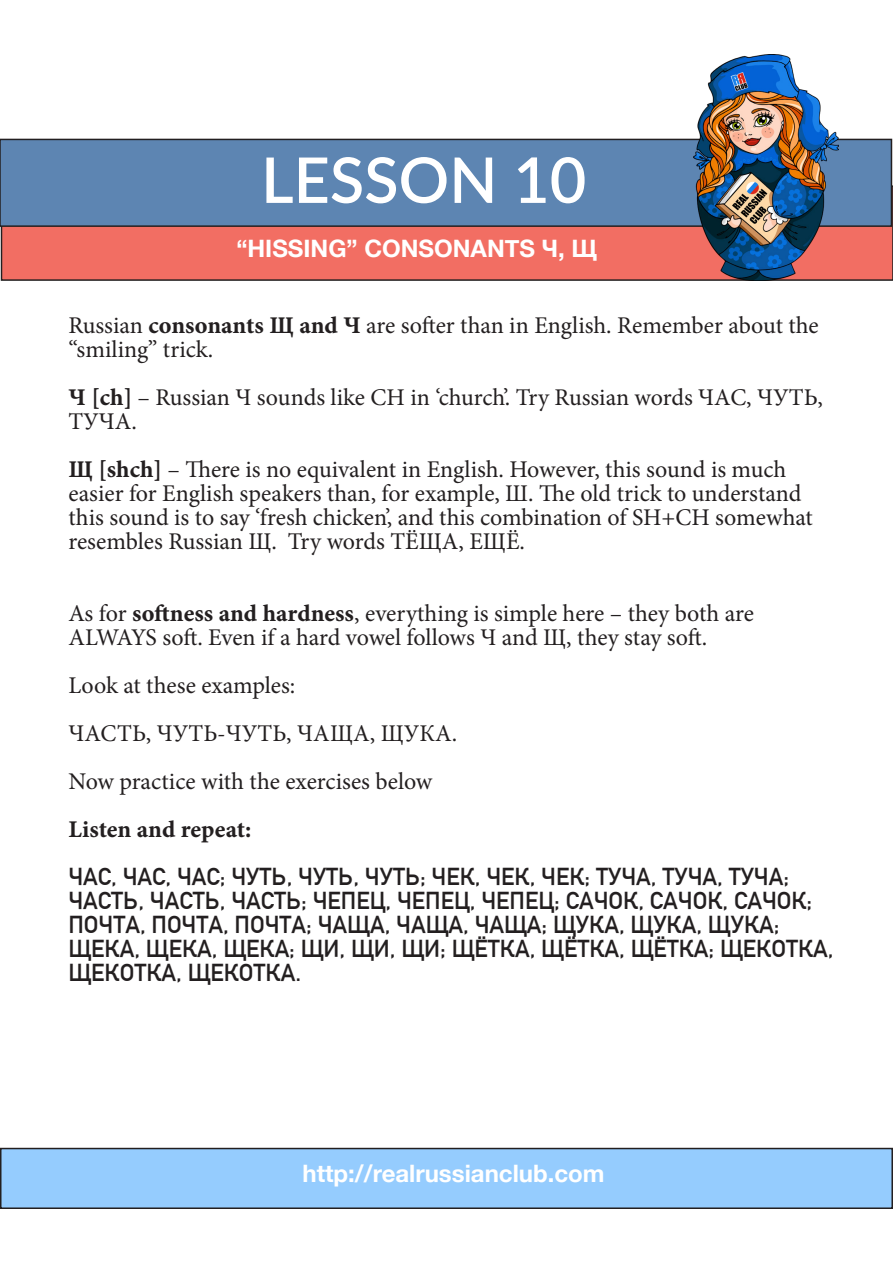
<style>
.page{position:relative;width:893px;height:1263px;background:#fff}
.page>*{position:absolute;margin:0;border:0;box-sizing:border-box;transform-origin:0 0}
.Paragraph_Style_1{font:600 63px "Lato";color:#fff}
.Basic{font:24px/24px "Minion Pro";color:#231f20}
.Exersises_Russian{font:700 24px/24px "DIN Alternate";color:#231f20}
.Subtitle{font:700 24px "Helvetica Neue";color:#fff}
.s1{font-family:"Minion Pro Bold Capt"}
</style>
<div class="page">
<div style="left:1px;top:1148px;width:891px;height:60px;background:#95ccfe"></div>
<div style="left:0;top:1148px;width:893px;height:61px;border:2px solid #231f20"></div>
<div style="left:2px;top:186px;width:891px;height:94px;background:#f26e63"></div>
<div style="left:1px;top:185px;width:892px;height:96px;border:2px solid #231f20"></div>
<div style="left:0;top:139px;width:891px;height:87px;background:#5d85b2"></div>
<div style="left:0;top:139px;width:892px;height:88px;border:2px solid #231f20"></div>
<img style="left:693px;top:54px;width:145px;height:227px">
<p class="Paragraph_Style_1" style="left:261px;top:134px;width:327px">LESSON 10</p>
<p class="Subtitle" style="left:236px;top:229px;width:362px">“HISSING” CONSONANTS Ч, Щ</p>
<p class="Basic" style="left:68px;top:313px;width:752px">Russian <span class="s1">consonants Щ and Ч</span> are softer than in English. Remember about the “smiling” trick.</p>
<p class="Basic" style="left:68px;top:385px;width:756px"><span class="s1">Ч [ch]</span> – Russian Ч sounds like CH in ‘church’. Try Russian words ЧАС, ЧУТЬ,<br>ТУЧА.</p>
<p class="Basic" style="left:68px;top:457px;width:746px"><span class="s1">Щ [shch]</span> – There is no equivalent in English. However, this sound is much easier for English speakers than, for example, Ш. The old trick to understand this sound is to say ‘fresh chicken’, and this combination of SH+CH somewhat resembles Russian Щ. Try words ТЁЩА, ЕЩЁ.</p>
<p class="Basic" style="left:68px;top:601px;width:687px">As for <span class="s1">softness and hardness</span>, everything is simple here – they both are<br>ALWAYS soft. Even if a hard vowel follows Ч and Щ, they stay soft.</p>
<p class="Basic" style="left:68px;top:661px;width:390px;line-height:48px">Look at these examples:<br>ЧАСТЬ, ЧУТЬ-ЧУТЬ, ЧАЩА, ЩУКА.<br>Now practice with the exercises below<br><span class="s1">Listen and repeat:</span></p>
<p class="Exersises_Russian" style="left:68px;top:863px;width:767px">ЧАС, ЧАС, ЧАС; ЧУТЬ, ЧУТЬ, ЧУТЬ; ЧЕК, ЧЕК, ЧЕК; ТУЧА, ТУЧА, ТУЧА; ЧАСТЬ, ЧАСТЬ, ЧАСТЬ; ЧЕПЕЦ, ЧЕПЕЦ, ЧЕПЕЦ; САЧОК, САЧОК, САЧОК; ПОЧТА, ПОЧТА, ПОЧТА; ЧАЩА, ЧАЩА, ЧАЩА; ЩУКА, ЩУКА, ЩУКА; ЩЕКА, ЩЕКА, ЩЕКА; ЩИ, ЩИ, ЩИ; ЩЁТКА, ЩЁТКА, ЩЁТКА; ЩЕКОТКА, ЩЕКОТКА, ЩЕКОТКА.</p>
<p class="Subtitle" style="left:302px;top:1154px;width:304px">http://realrussianclub.com</p>
</div>
